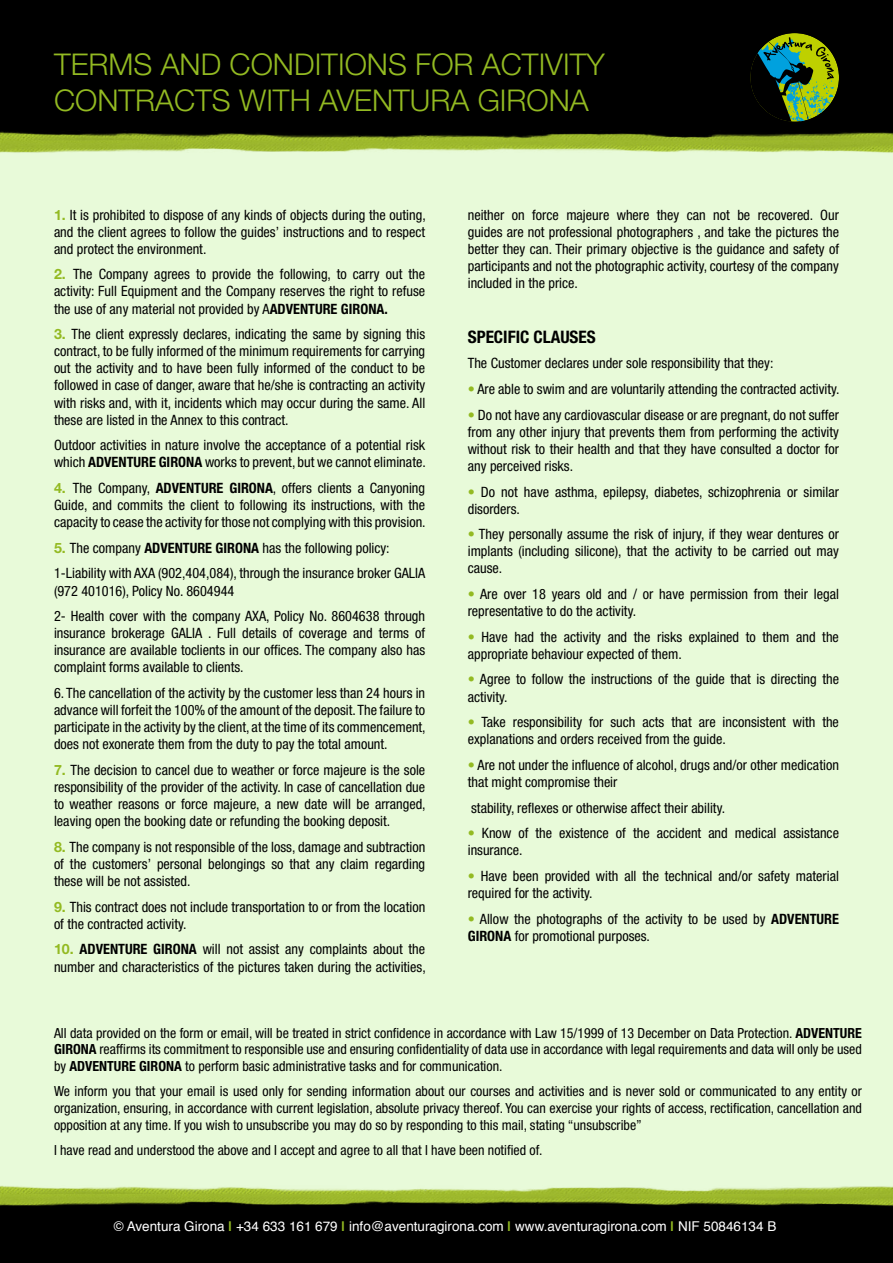
<style>
.page{position:relative;width:893px;height:1263px;background:#fff}
.page>*{position:absolute;margin:0;border:0;box-sizing:border-box;transform-origin:0 0}
.t1{font:300 30px/36px "Helvetica Neue LT Std";color:#93ba22}
.t2{font:700 condensed 17.25px "Helvetica Neue LT Std";color:#000}
.t3{font:condensed 14.25px/17.1px "Helvetica Neue LT Std";color:#000}
.t4{font:condensed 13.95px/16.8px "Helvetica Neue LT Std";color:#000;text-align:justify}
.t5{font:13.5px "Helvetica";color:#fff}
.s1{font-weight:700;font-stretch:normal;color:#93ba22}
.s2{font-weight:700}
.s3{color:#93ba22}
.s4{font-weight:700;color:#93ba22}
</style>
<div class="page">
<div style="left:0;top:1209px;width:893px;height:54px;background:#000"></div>
<div style="left:0;top:0;width:893px;height:130px;background:#000"></div>
<div style="left:0;top:143px;width:893px;height:1053px;background:#e8fad9"></div>
<div style="left:750px;top:33px;width:89px;height:89px;background:#bed000;border-radius:50%"></div>
<svg style="left:750px;top:37px;width:84px;height:85px"></svg>
<img style="left:0;top:130px;width:893px;height:23px">
<img style="left:0;top:1185px;width:893px;height:24px">
<h1 class="t1" style="left:54px;top:46px;width:552px">TERMS AND CONDITIONS FOR ACTIVITY<br>CONTRACTS WITH AVENTURA GIRONA</h1>
<p class="t3" style="left:54px;top:206px;width:373px;text-align:justify"><span class="s1">1.</span> It is prohibited to dispose of any kinds of objects during the outing, and the client agrees to follow the guides’ instructions and to respect and protect the environment.</p>
<p class="t3" style="left:54px;top:266px;width:373px;text-align:justify"><span class="s1">2.</span> The Company agrees to provide the following, to carry out the activity: Full Equipment and the Company reserves the right to refuse the use of any material not provided by A<span class="s2">ADVENTURE GIRONA.</span></p>
<p class="t3" style="left:54px;top:325px;width:373px;text-align:justify"><span class="s1">3.</span> The client expressly declares, indicating the same by signing this contract, to be fully informed of the minimum requirements for carrying out the activity and to have been fully informed of the conduct to be followed in case of danger, aware that he/she is contracting an activity with risks and, with it, incidents which may occur during the same. All these are listed in the Annex to this contract.</p>
<p class="t3" style="left:54px;top:437px;width:373px">Outdoor activities in nature involve the acceptance of a potential risk which <span class="s2">ADVENTURE GIRONA</span> works to prevent, but we cannot eliminate.</p>
<p class="t3" style="left:54px;top:479px;width:373px;text-align:justify"><span class="s1">4.</span> The Company, <span class="s2">ADVENTURE GIRONA</span>, offers clients a Canyoning Guide, and commits the client to following its instructions, with the capacity to cease the activity for those not complying with this provision.</p>
<p class="t3" style="left:54px;top:535px;width:373px;line-height:25.7px"><span class="s1">5.</span> The company <span class="s2">ADVENTURE GIRONA</span> has the following policy:<br>1-Liability with AXA (902,404,084), through the insurance broker GALIA</p>
<p class="t3" style="left:54px;top:578px;width:373px;line-height:25.7px">(972 401016), Policy No. 8604944<br>2- Health cover with the company AXA, Policy No. 8604638 through</p>
<p class="t3" style="left:54px;top:624px;width:373px;text-align:justify">insurance brokerage GALIA . Full details of coverage and terms of insurance are available toclients in our offices. The company also has complaint forms available to clients.</p>
<p class="t3" style="left:54px;top:684px;width:373px;text-align:justify">6. The cancellation of the activity by the customer less than 24 hours in advance will forfeit the 100% of the amount of the deposit. The failure to participate in the activity by the client, at the time of its commencement, does not exonerate them from the duty to pay the total amount.</p>
<p class="t3" style="left:54px;top:761px;width:373px;text-align:justify"><span class="s1">7.</span> The decision to cancel due to weather or force majeure is the sole responsibility of the provider of the activity. In case of cancellation due to weather reasons or force majeure, a new date will be arranged, leaving open the booking date or refunding the booking deposit.</p>
<p class="t3" style="left:54px;top:838px;width:373px;text-align:justify"><span class="s1">8.</span> The company is not responsible of the loss, damage and subtraction of the customers’ personal belongings so that any claim regarding these will be not assisted.</p>
<p class="t3" style="left:54px;top:898px;width:373px"><span class="s1">9.</span> This contract does not include transportation to or from the location of the contracted activity.</p>
<p class="t3" style="left:54px;top:941px;width:373px"><span class="s1">10.</span> <span class="s2">ADVENTURE GIRONA</span> will not assist any complaints about the number and characteristics of the pictures taken during the activities,</p>
<p class="t3" style="left:468px;top:206px;width:373px;text-align:justify">neither on force majeure where they can not be recovered. Our guides are not professional photographers , and take the pictures the better they can. Their primary objective is the guidance and safety of participants and not the photographic activity, courtesy of the company included in the price.</p>
<p class="t2" style="left:468px;top:326px;width:130px">SPECIFIC CLAUSES</p>
<p class="t3" style="left:468px;top:355px;width:307px">The Customer declares under sole responsibility that they:</p>
<p class="t3" style="left:468px;top:380px;width:373px"><span class="s3">•</span> Are able to swim and are voluntarily attending the contracted activity.</p>
<p class="t3" style="left:468px;top:406px;width:373px;text-align:justify"><span class="s3">•</span> Do not have any cardiovascular disease or are pregnant, do not suffer from any other injury that prevents them from performing the activity without risk to their health and that they have consulted a doctor for any perceived risks.</p>
<p class="t3" style="left:468px;top:483px;width:373px"><span class="s3">•</span> Do not have asthma, epilepsy, diabetes, schizophrenia or similar disorders.</p>
<p class="t3" style="left:468px;top:525px;width:373px;text-align:justify"><span class="s3">•</span> They personally assume the risk of injury, if they wear dentures or implants (including silicone), that the activity to be carried out may cause.</p>
<p class="t3" style="left:468px;top:585px;width:373px"><span class="s3">•</span> Are over 18 years old and / or have permission from their legal representative to do the activity.</p>
<p class="t3" style="left:468px;top:628px;width:373px"><span class="s3">•</span> Have had the activity and the risks explained to them and the appropriate behaviour expected of them.</p>
<p class="t3" style="left:468px;top:671px;width:373px"><span class="s3">•</span> Agree to follow the instructions of the guide that is directing the activity.</p>
<p class="t3" style="left:468px;top:713px;width:373px"><span class="s3">•</span> Take responsibility for such acts that are inconsistent with the explanations and orders received from the guide.</p>
<p class="t3" style="left:468px;top:756px;width:373px"><span class="s3">•</span> Are not under the influence of alcohol, drugs and/or other medication that might compromise their</p>
<p class="t3" style="left:471px;top:799px;width:255px">stability, reflexes or otherwise affect their ability.</p>
<p class="t3" style="left:468px;top:824px;width:373px"><span class="s3">•</span> Know of the existence of the accident and medical assistance insurance.</p>
<p class="t3" style="left:468px;top:867px;width:373px"><span class="s3">•</span> Have been provided with all the technical and/or safety material required for the activity.</p>
<p class="t3" style="left:468px;top:910px;width:373px"><span class="s3">•</span> Allow the photographs of the activity to be used by <span class="s2">ADVENTURE<br>GIRONA</span> for promotional purposes.</p>
<p class="t4" style="left:54px;top:1024px;width:809px">All data provided on the form or email, will be treated in strict confidence in accordance with Law 15/1999 of 13 December on Data Protection. <span class="s2">ADVENTURE GIRONA</span> reaffirms its commitment to responsible use and ensuring confidentiality of data use in accordance with legal requirements and data will only be used by <span class="s2">ADVENTURE GIRONA</span> to perform basic administrative tasks and for communication.</p>
<p class="t4" style="left:54px;top:1083px;width:809px">We inform you that your email is used only for sending information about our courses and activities and is never sold or communicated to any entity or organization, ensuring, in accordance with current legislation, absolute privacy thereof. You can exercise your rights of access, rectification, cancellation and opposition at any time. If you wish to unsubscribe you may do so by responding to this mail, stating “unsubscribe”</p>
<p class="t4" style="left:54px;top:1142px;width:490px">I have read and understood the above and I accept and agree to all that I have been notified of.</p>
<p class="t5" style="left:114px;top:1216px;width:664px">© Aventura Girona <span class="s4">|</span> +34 633 161 679 <span class="s4">|</span> info@aventuragirona.com <span class="s4">|</span> www.aventuragirona.com <span class="s4">|</span> NIF 50846134 B</p>
</div>
